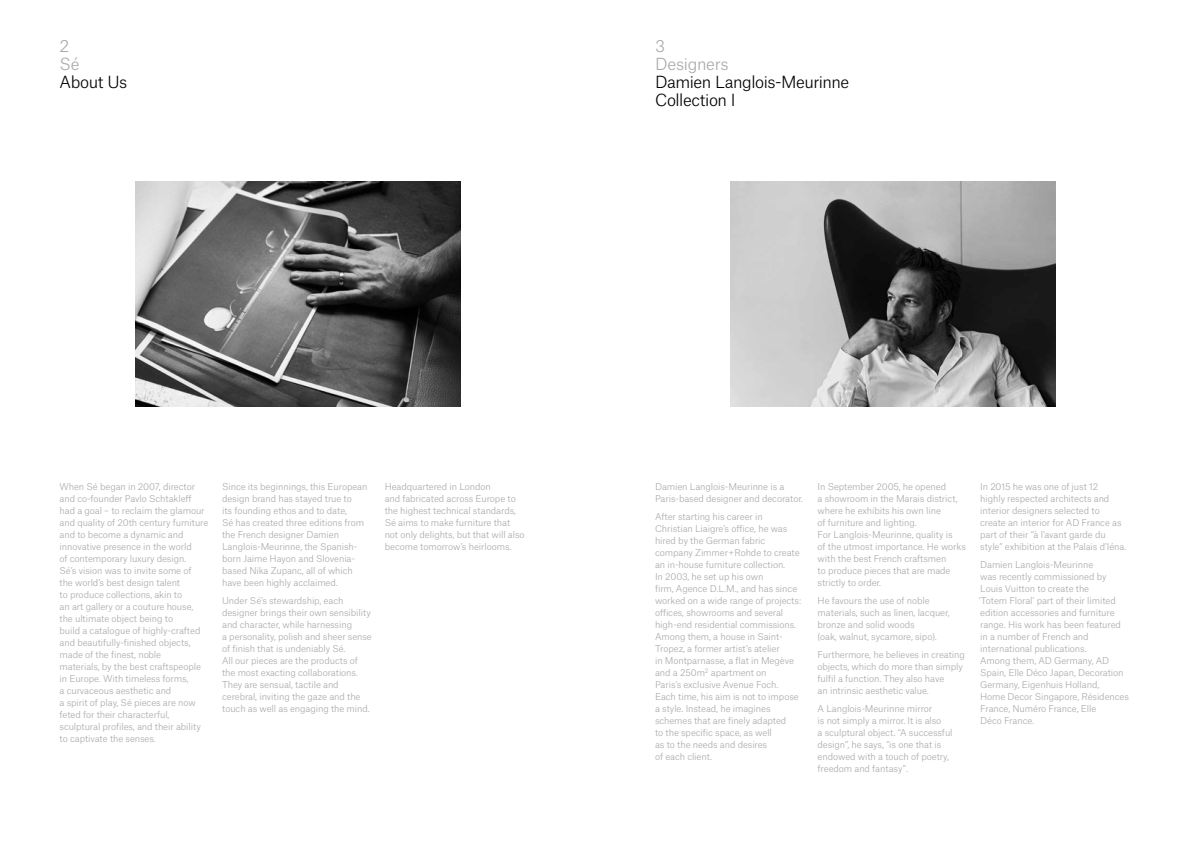
<style>
.page{position:relative;width:1191px;height:842px;background:#fff}
.page>*{position:absolute;margin:0;border:0;box-sizing:border-box;transform-origin:0 0}
.t1{font:300 16px/18px "Atlas Grotesk";letter-spacing:-.03em;color:#000}
.t2{font:300 16px/18px "Atlas Grotesk";letter-spacing:-.015em;color:#a7a9ac}
.t3{font:300 9px/12px "Atlas Grotesk";letter-spacing:-.01em;color:#a7a9ac}
</style>
<div class="page">
<img style="left:135px;top:182px;width:325px;height:224px">
<img style="left:730px;top:182px;width:325px;height:224px">
<h1 class="t2" style="left:60px;top:36px;width:21px">2<br>Sé</h1>
<h1 class="t1" style="left:60px;top:72px;width:69px">About Us</h1>
<h1 class="t2" style="left:655px;top:36px;width:75px">3<br>Designers</h1>
<h1 class="t1" style="left:655px;top:72px;width:196px">Damien Langlois-Meurinne<br>Collection I</h1>
<p class="t3" style="left:60px;top:480px;width:150px">When Sé began in 2007, director and co-founder Pavlo Schtakleff had a goal – to reclaim the glamour and quality of 20th century furniture and to become a dynamic and innovative presence in the world<br>of contemporary luxury design.<br>Sé’s vision was to invite some of<br>the world’s best design talent<br>to produce collections, akin to<br>an art gallery or a couture house, the ultimate object being to<br>build a catalogue of highly-crafted and beautifully-finished objects, made of the finest, noble<br>materials, by the best craftspeople in Europe. With timeless forms,<br>a curvaceous aesthetic and<br>a spirit of play, Sé pieces are now feted for their characterful, sculptural profiles, and their ability to captivate the senses.</p>
<p class="t3" style="left:222px;top:480px;width:147px">Since its beginnings, this European design brand has stayed true to<br>its founding ethos and to date,<br>Sé has created three editions from the French designer Damien<br>Langlois-Meurinne, the Spanish&shy;born Jaime Hayon and Slovenia&shy;based Nika Zupanc, all of which have been highly acclaimed.</p>
<p class="t3" style="left:222px;top:594px;width:151px">Under Sé’s stewardship, each designer brings their own sensibility and character, while harnessing<br>a personality, polish and sheer sense of finish that is undeniably Sé.<br>All our pieces are the products of the most exacting collaborations.<br>They are sensual, tactile and cerebral, inviting the gaze and the touch as well as engaging the mind.</p>
<p class="t3" style="left:385px;top:480px;width:141px">Headquartered in London<br>and fabricated across Europe to the highest technical standards,<br>Sé aims to make furniture that not only delights, but that will also become tomorrow’s heirlooms.</p>
<p class="t3" style="left:655px;top:480px;width:148px">Damien Langlois-Meurinne is a<br>Paris-based designer and decorator.</p>
<p class="t3" style="left:655px;top:510px;width:148px">After starting his career in<br>Christian Liaigre’s office, he was hired by the German fabric company Zimmer + Rohde to create an in-house furniture collection.<br>In 2003, he set up his own<br>firm, Agence D.L.M., and has since worked on a wide range of projects: offices, showrooms and several high-end residential commissions.<br>Among them, a house in Saint-<br>Tropez, a former artist’s atelier<br>in Montparnasse, a flat in Megève and a 250m<sup>2</sup> apartment on<br>Paris’s exclusive Avenue Foch.<br>Each time, his aim is not to impose a style. Instead, he imagines schemes that are finely adapted<br>to the specific space, as well<br>as to the needs and desires<br>of each client.</p>
<p class="t3" style="left:817px;top:480px;width:150px">In September 2005, he opened<br>a showroom in the Marais district, where he exhibits his own line<br>of furniture and lighting.<br>For Langlois-Meurinne, quality is<br>of the utmost importance. He works with the best French craftsmen<br>to produce pieces that are made strictly to order.</p>
<p class="t3" style="left:817px;top:594px;width:133px">He favours the use of noble materials, such as linen, lacquer, bronze and solid woods<br>(oak, walnut, sycamore, sipo).</p>
<p class="t3" style="left:817px;top:648px;width:149px">Furthermore, he believes in creating objects, which do more than simply fulfil a function. They also have<br>an intrinsic aesthetic value.</p>
<p class="t3" style="left:817px;top:702px;width:136px">A Langlois-Meurinne mirror<br>is not simply a mirror. It is also<br>a sculptural object. “A successful design”, he says, “is one that is endowed with a touch of poetry, freedom and fantasy”.</p>
<p class="t3" style="left:980px;top:480px;width:147px">In 2015 he was one of just 12 highly respected architects and interior designers selected to create an interior for AD France as part of their “à l’avant garde du style” exhibition at the Palais d’Iéna.</p>
<p class="t3" style="left:978px;top:558px;width:152px">Damien Langlois-Meurinne<br>was recently commissioned by<br>Louis Vuitton to create the<br>‘Totem Floral’ part of their limited edition accessories and furniture range. His work has been featured in a number of French and international publications.<br>Among them, AD Germany, AD<br>Spain, Elle Déco Japan, Decoration<br>Germany, Eigenhuis Holland,<br>Home Decor Singapore, Résidences<br>France, Numéro France, Elle<br>Déco France.</p>
</div>
